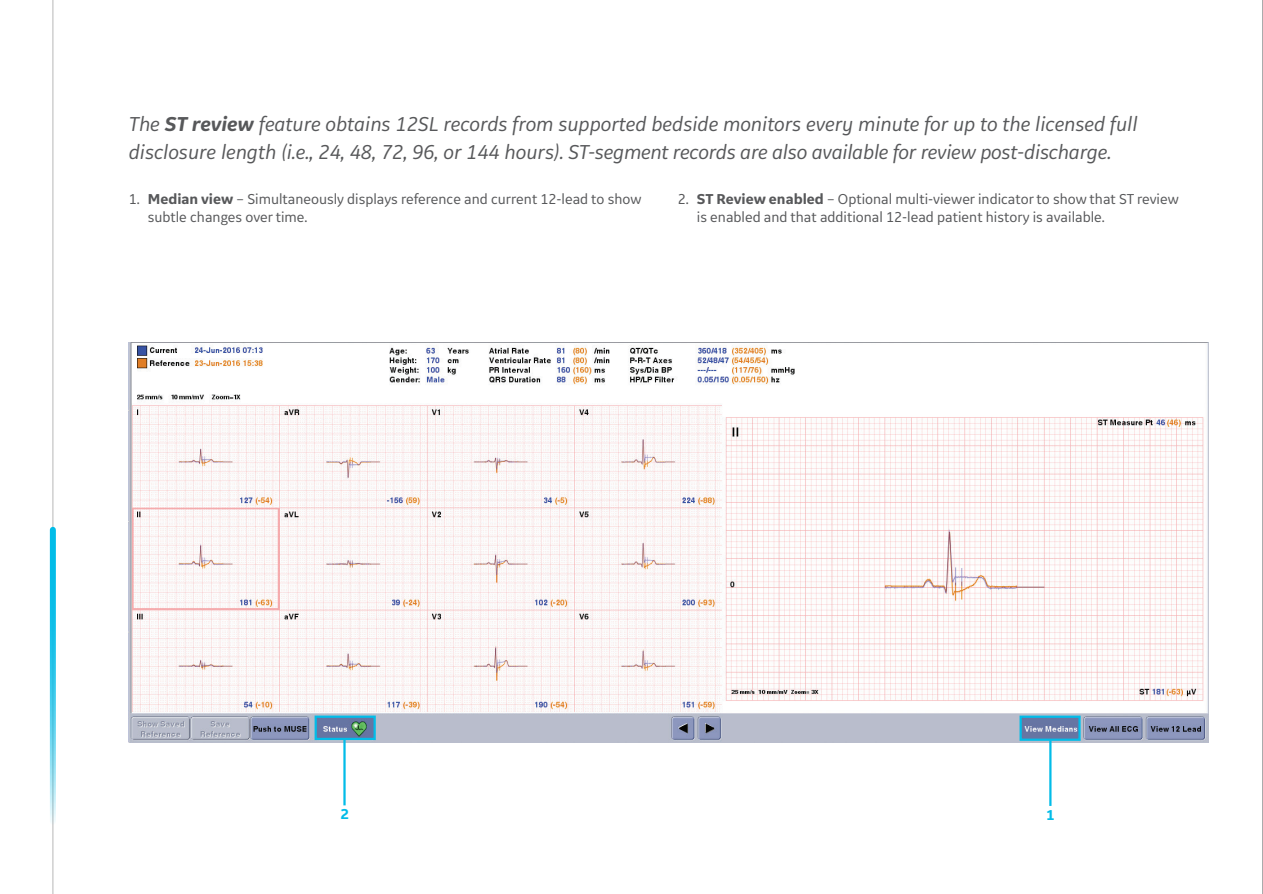
<style>
.page{position:relative;width:1263px;height:894px;background:#fff}
.page>*{position:absolute;margin:0;border:0;box-sizing:border-box;transform-origin:0 0}
.Body_Text{font:italic 21px/28.5px "GE Inspira Sans";color:#57585a}
.Body_Text-2{font:15px/18px "GE Inspira Sans";color:#57585a}
.t1{font:700 15px "GE Inspira Sans";color:#02bce8}
.s1{font-weight:700}
</style>
<div class="page">
<img style="left:129px;top:342px;width:1080px;height:400px">
<hr style="left:343px;top:738px;width:3px;height:67px;background:#02bce8">
<div style="left:314px;top:715px;width:62px;height:24px;border:2px solid #02bce8"></div>
<hr style="left:1049px;top:740px;width:2px;height:65px;background:#02bce8">
<div style="left:1019px;top:715px;width:61px;height:25px;border:2px solid #02bce8"></div>
<hr style="left:52px;top:0;width:2px;height:893px;background:#ccc">
<svg style="left:50px;top:529px;width:6px;height:292px;background:#48cbea"></svg>
<hr style="left:1262px;top:0;width:1px;height:893px;background:#57585a">
<p class="Body_Text" style="left:129px;top:109px;width:1010px">The <span class="s1">ST review</span> feature obtains 12SL records from supported bedside monitors every minute for up to the licensed full disclosure length (i.e., 24, 48, 72, 96, or 144 hours). ST-segment records are also available for review post-discharge.</p>
<p class="Body_Text-2" style="left:148px;top:190px;width:495px;text-indent:-19px">1. <span class="s1">Median view</span> – Simultaneously displays reference and current 12-lead to show subtle changes over time.</p>
<p class="Body_Text-2" style="left:697px;top:190px;width:483px;text-indent:-19px">2. <span class="s1">ST Review enabled</span> – Optional multi-viewer indicator to show that ST review is enabled and that additional 12-lead patient history is available.</p>
<p class="t1" style="left:340px;top:804px;width:10px">2</p>
<p class="t1" style="left:1046px;top:805px;width:10px">1</p>
</div>
